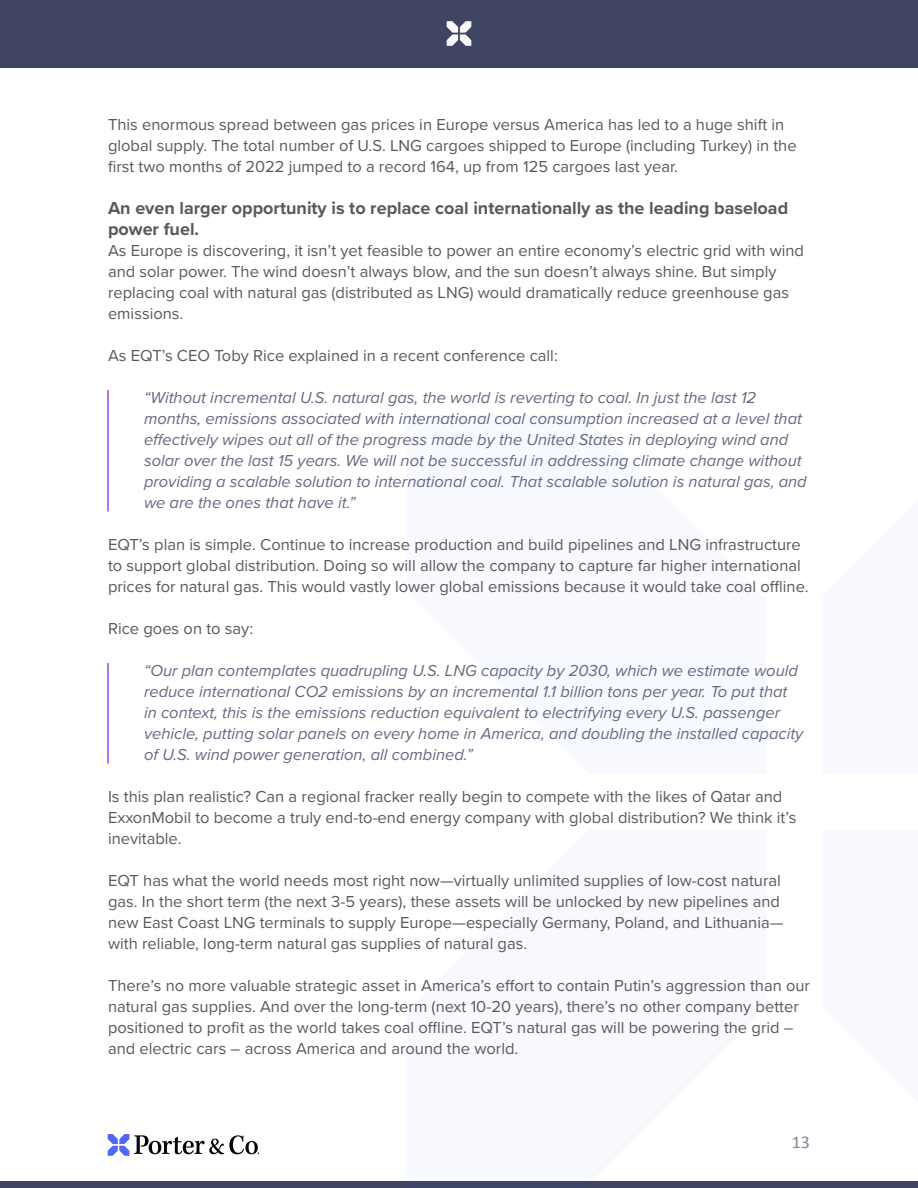
<style>
.page{position:relative;width:918px;height:1188px;background:#fff}
.page>*{position:absolute;margin:0;border:0;box-sizing:border-box;transform-origin:0 0}
.t1{font:700 18px/21px "Proxima Nova";color:#58595b}
.t2{font:18px "Calibri";color:#808498}
.t3{font:16.5px/21px "Proxima Nova";color:#58595b}
.t4{font:italic 16.5px/21px "Proxima Nova";color:#656982}
</style>
<div class="page">
<div style="left:0;top:0;width:918px;height:67px;background:#3f4463"></div>
<div style="left:0;top:1181px;width:918px;height:7px;background:#3f4463"></div>
<svg style="left:447px;top:21px;width:24px;height:25px"></svg>
<svg style="left:108px;top:1134px;width:151px;height:22px"></svg>
<hr style="left:107px;top:390px;width:2px;height:121px;background:#8c46f9">
<hr style="left:107px;top:663px;width:2px;height:100px;background:#8c46f9">
<p class="t3" style="left:108px;top:113px;width:690px">This enormous spread between gas prices in Europe versus America has led to a huge shift in global supply. The total number of U.S. LNG cargoes shipped to Europe (including Turkey) in the first two months of 2022 jumped to a record 164, up from 125 cargoes last year.</p>
<p class="t1" style="left:108px;top:197px;width:682px">An even larger opportunity is to replace coal internationally as the leading baseload power fuel.</p>
<p class="t3" style="left:108px;top:239px;width:698px">As Europe is discovering, it isn’t yet feasible to power an entire economy’s electric grid with wind and solar power. The wind doesn’t always blow, and the sun doesn’t always shine. But simply replacing coal with natural gas (distributed as LNG) would dramatically reduce greenhouse gas emissions.</p>
<p class="t3" style="left:108px;top:344px;width:451px">As EQT’s CEO Toby Rice explained in a recent conference call:</p>
<p class="t4" style="left:144px;top:386px;width:664px">“Without incremental U.S. natural gas, the world is reverting to coal. In just the last 12 months, emissions associated with international coal consumption increased at a level that effectively wipes out all of the progress made by the United States in deploying wind and solar over the last 15 years. We will not be successful in addressing climate change without providing a scalable solution to international coal. That scalable solution is natural gas, and we are the ones that have it.”</p>
<p class="t3" style="left:108px;top:533px;width:702px">EQT’s plan is simple. Continue to increase production and build pipelines and LNG infrastructure to support global distribution. Doing so will allow the company to capture far higher international prices for natural gas. This would vastly lower global emissions because it would take coal offline.</p>
<p class="t3" style="left:108px;top:617px;width:147px">Rice goes on to say:</p>
<p class="t4" style="left:144px;top:659px;width:661px">“Our plan contemplates quadrupling U.S. LNG capacity by 2030, which we estimate would reduce international CO2 emissions by an incremental 1.1 billion tons per year. To put that in context, this is the emissions reduction equivalent to electrifying every U.S. passenger vehicle, putting solar panels on every home in America, and doubling the installed capacity of U.S. wind power generation, all combined.”</p>
<p class="t3" style="left:108px;top:785px;width:690px">Is this plan realistic? Can a regional fracker really begin to compete with the likes of Qatar and<br>ExxonMobil to become a truly end-to-end energy company with global distribution? We think it’s inevitable.</p>
<p class="t3" style="left:108px;top:869px;width:677px">EQT has what the world needs most right now—virtually unlimited supplies of low-cost natural gas. In the short term (the next 3-5 years), these assets will be unlocked by new pipelines and new East Coast LNG terminals to supply Europe—especially Germany, Poland, and Lithuania— with reliable, long-term natural gas supplies of natural gas.</p>
<p class="t3" style="left:108px;top:974px;width:704px">There’s no more valuable strategic asset in America’s effort to contain Putin’s aggression than our natural gas supplies. And over the long-term (next 10-20 years), there’s no other company better positioned to profit as the world takes coal offline. EQT’s natural gas will be powering the grid – and electric cars – across America and around the world.</p>
<p class="t2" style="left:792px;top:1130px;width:20px">13</p>
</div>
